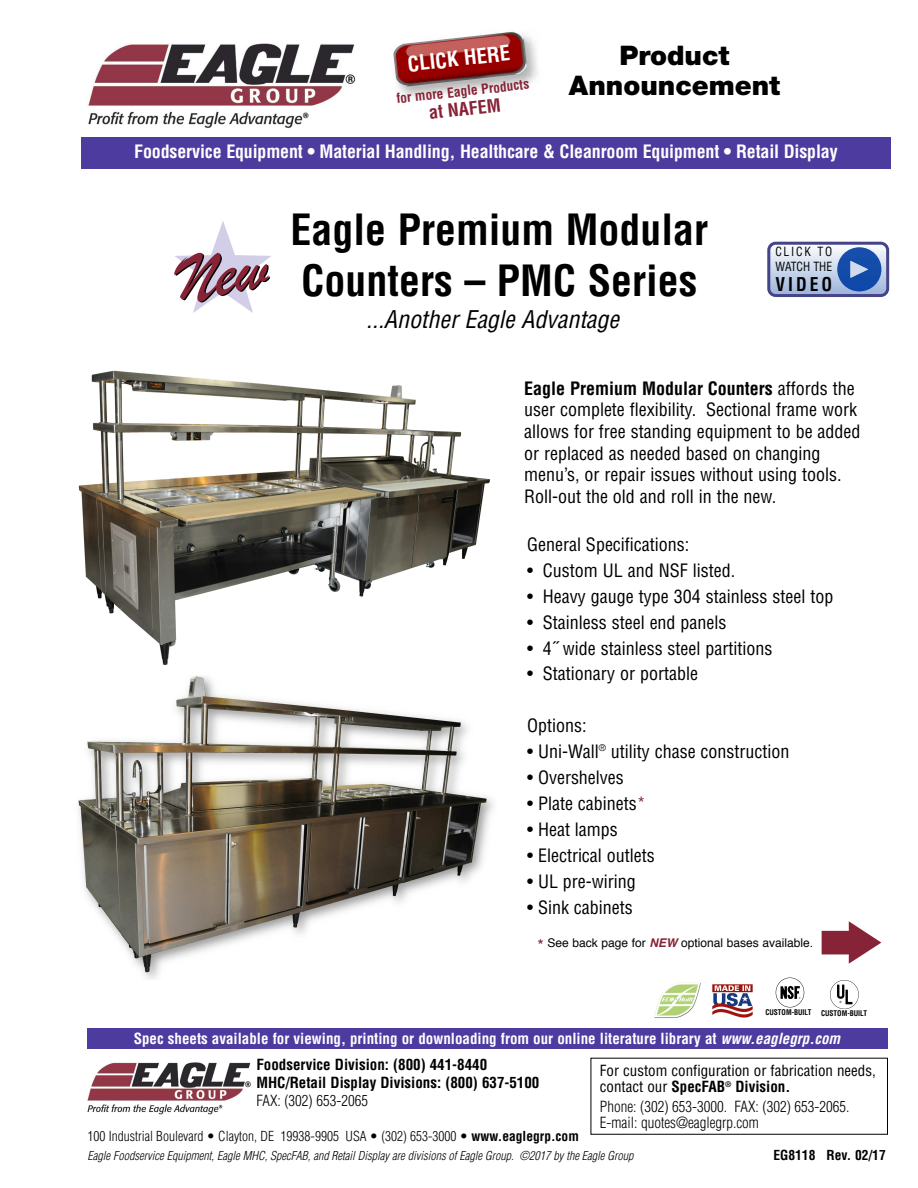
<style>
.page{position:relative;width:918px;height:1188px;background:#fff}
.page>*{position:absolute;margin:0;border:0;box-sizing:border-box;transform-origin:0 0}
.t1{font:700 condensed 42px/50.4px "Helvetica";color:#000}
.t2{font:900 27px/30px "Helvetica Neue LT Std";color:#000;text-align:center}
.t3{font:italic condensed 23.85px "Helvetica";color:#000}
.t4{font:700 condensed 20.85px "Helvetica";color:#fff}
.t5{font:700 condensed 18.6px "Helvetica";letter-spacing:.175em;color:#000;scale:.94 1}
.t6{font:condensed 18px/21.6px "Helvetica";color:#000}
.t7{font:700 condensed 18px "Helvetica";letter-spacing:-.01em;color:#fff}
.t8{font:700 condensed 18px "Helvetica";color:#862336}
.t9{font:700 condensed 15px "Helvetica";color:#fff}
.t10{font:300 condensed 15px/16.5px "Helvetica";color:#000}
.t11{font:700 condensed 15px/18px "Helvetica";color:#000}
.t12{font:condensed 15px/16.5px "Helvetica";color:#000}
.t13{font:300 condensed 13.5px "Helvetica";color:#000}
.t14{font:700 condensed 13.5px "Helvetica";color:#862336}
.t15{font:700 condensed 13.5px "Helvetica";color:#000}
.t16{font:condensed 12.3px/14.9px "Helvetica";color:#000;scale:.94 1}
.t17{font:italic 300 condensed 12px "Helvetica";color:#000}
.t18{font:12px "Helvetica";color:#000}
.t19{font:700 condensed 7.65px "Helvetica";color:#000;scale:.95 1}
.s1{font-weight:700}
.s2{color:#862336}
.s3{font-size:16.5px;color:#862336}
.s4{font-weight:700;font-style:italic;color:#862336}
.s5{font-style:italic}
</style>
<div class="page">
<img style="left:398px;top:31px;width:139px;height:66px">
<img style="left:393px;top:32px;width:134px;height:54px">
<svg style="left:822px;top:921px;width:59px;height:43px"></svg>
<img style="left:78px;top:370px;width:412px;height:295px">
<img style="left:78px;top:676px;width:415px;height:303px">
<img style="left:87px;top:1062px;width:164px;height:53px">
<div style="left:88px;top:1028px;width:800px;height:21px;background:#4e3b9f"></div>
<img style="left:775px;top:978px;width:30px;height:30px">
<img style="left:830px;top:980px;width:29px;height:28px">
<div style="left:81px;top:137px;width:810px;height:31px;background:#4e3b9f"></div>
<img style="left:87px;top:43px;width:269px;height:86px">
<img style="left:712px;top:984px;width:41px;height:34px">
<img style="left:654px;top:982px;width:47px;height:36px">
<svg style="left:767px;top:241px;width:123px;height:56px;background:#b2bbd9"></svg>
<img style="left:837px;top:247px;width:44px;height:44px">
<img style="left:850px;top:261px;width:18px;height:17px">
<svg style="left:175px;top:221px;width:96px;height:92px"></svg>
<p class="t4" style="left:407px;top:52px;width:104px;rotate:-6deg">CLICK HERE</p>
<p class="t14" style="left:396px;top:90px;width:135px;rotate:-6deg">for more Eagle Products</p>
<p class="t8" style="left:428px;top:102px;width:73px;rotate:-6deg">at NAFEM</p>
<h2 class="t2" style="left:569px;top:43px;width:213px">Product<br>Announcement</h2>
<p class="t7" style="left:134px;top:141px;width:705px">Foodservice Equipment • Material Handling, Healthcare &amp; Cleanroom Equipment • Retail Display</p>
<h1 class="t1" style="left:291px;top:206px;width:419px">Eagle Premium Modular<br>Counters – PMC Series</h1>
<h3 class="t3" style="left:366px;top:306px;width:254px">...Another Eagle Advantage</h3>
<p class="t16" style="left:775px;top:245px;width:62px">CLICK TO<br>WATCH THE</p>
<p class="t5" style="left:775px;top:273px;width:62px">VIDEO</p>
<p class="t6" style="left:524px;top:378px;width:338px"><span class="s1">Eagle Premium Modular Counters</span> affords the user complete flexibility. Sectional frame work allows for free standing equipment to be added or replaced as needed based on changing menu’s, or repair issues without using tools.<br>Roll-out the old and roll in the new.</p>
<p class="t6" style="left:527px;top:534px;width:164px">General Specifications:</p>
<p class="t6" style="left:527px;top:560px;width:210px">• Custom UL and NSF listed.</p>
<p class="t6" style="left:527px;top:586px;width:308px">• Heavy gauge type 304 stainless steel top</p>
<p class="t6" style="left:527px;top:612px;width:201px">• Stainless steel end panels</p>
<p class="t6" style="left:527px;top:638px;width:247px">• 4˝ wide stainless steel partitions</p>
<p class="t6" style="left:527px;top:663px;width:173px">• Stationary or portable</p>
<p class="t6" style="left:527px;top:715px;width:61px">Options:</p>
<p class="t6" style="left:527px;top:741px;width:264px">• Uni-Wall<sup>®</sup> utility chase construction</p>
<p class="t6" style="left:527px;top:767px;width:98px">• Overshelves</p>
<p class="t6" style="left:527px;top:793px;width:120px">• Plate cabinets<span class="s2">*</span></p>
<p class="t6" style="left:527px;top:819px;width:92px">• Heat lamps</p>
<p class="t6" style="left:527px;top:845px;width:129px">• Electrical outlets</p>
<p class="t6" style="left:527px;top:871px;width:110px">• UL pre-wiring</p>
<p class="t6" style="left:527px;top:897px;width:107px">• Sink cabinets</p>
<p class="t18" style="left:537px;top:938px;width:277px"><span class="s3">*</span> See back page for <span class="s4">NEW</span> optional bases available.</p>
<p class="t19" style="left:765px;top:1008px;width:50px">CUSTOM-BUILT</p>
<p class="t19" style="left:821px;top:1009px;width:50px">CUSTOM-BUILT</p>
<p class="t9" style="left:134px;top:1030px;width:708px">Spec sheets available for viewing, printing or downloading from our online literature library at <span class="s5">www.eaglegrp.com</span></p>
<p class="t11" style="left:256px;top:1056px;width:285px">Foodservice Division: (800) 441-8440<br>MHC/Retail Display Divisions: (800) 637-5100</p>
<p class="t10" style="left:256px;top:1093px;width:113px">FAX: (302) 653-2065</p>
<p class="t12" style="left:600px;top:1062px;width:277px">For custom configuration or fabrication needs, contact our <span class="s1">SpecFAB</span><sup>®</sup> <span class="s1">Division.</span></p>
<p class="t10" style="left:600px;top:1098px;width:251px">Phone: (302) 653-3000. FAX: (302) 653-2065.<br>E-mail: quotes@eaglegrp.com</p>
<p class="t13" style="left:88px;top:1128px;width:493px">100 Industrial Boulevard • Clayton, DE 19938-9905 USA • (302) 653-3000 • <span class="s1">www.eaglegrp.com</span></p>
<p class="t17" style="left:88px;top:1149px;width:548px">Eagle Foodservice Equipment, Eagle MHC, SpecFAB, and Retail Display are divisions of Eagle Group. ©2017 by the Eagle Group</p>
<p class="t15" style="left:773px;top:1147px;width:114px">EG8118 Rev. 02/17</p>
</div>
